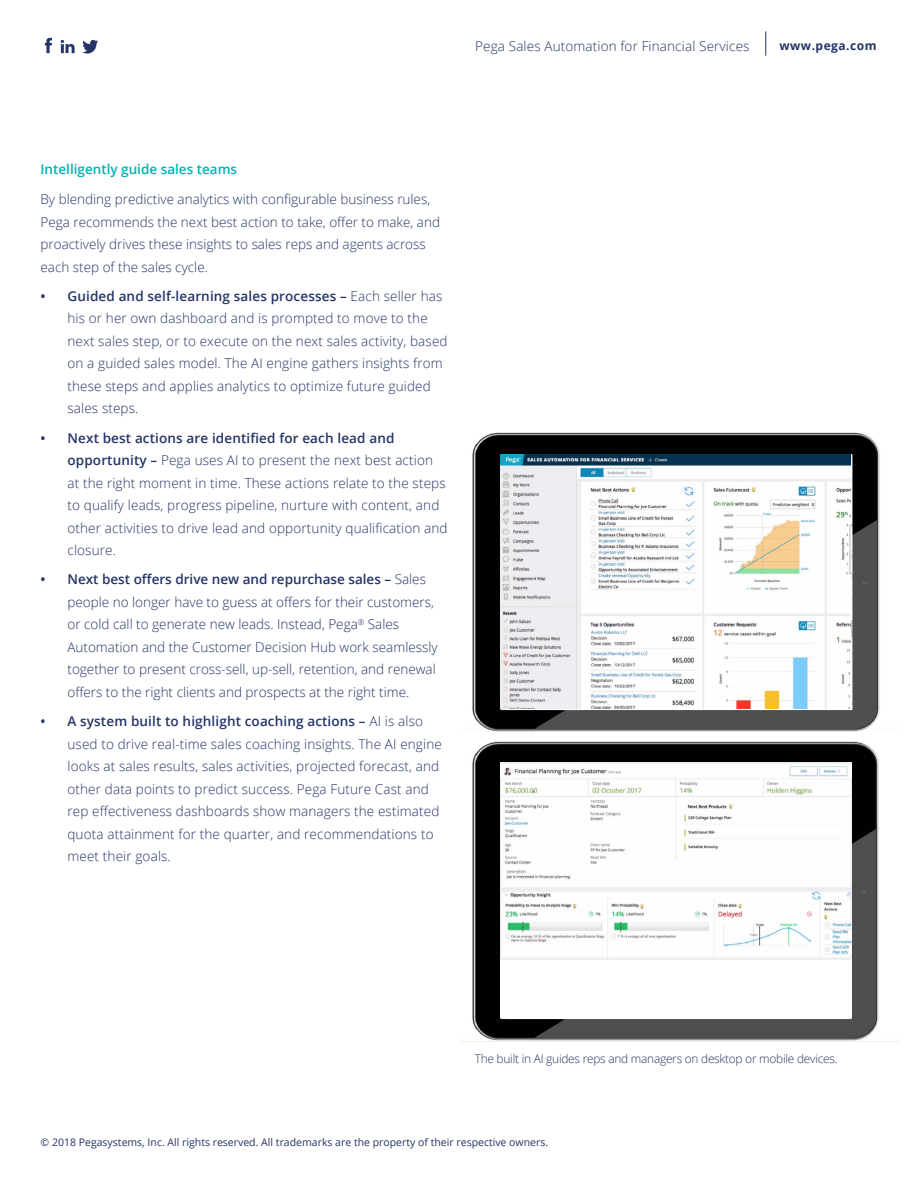
<style>
.page{position:relative;width:918px;height:1188px;background:#fff}
.page>*{position:absolute;margin:0;border:0;box-sizing:border-box;transform-origin:0 0}
.t1{font:300 13.5px/22.5px "Open Sans";letter-spacing:.01em;color:#243466}
.t2{font:600 13.5px "Open Sans";color:#00b2b4}
.t3{font:700 12px "Open Sans";letter-spacing:.04em;color:#243466}
.t4{font:300 11.85px "Open Sans";letter-spacing:-.02em;color:#243466}
.t5{font:10.5px "Open Sans";color:#243466}
.s1{font-weight:600}
</style>
<div class="page">
<svg style="left:765px;top:31px;width:1px;height:25px"></svg>
<svg style="left:82px;top:40px;width:16px;height:14px"></svg>
<svg style="left:61px;top:40px;width:14px;height:13px"></svg>
<svg style="left:45px;top:38px;width:7px;height:15px"></svg>
<img style="left:472px;top:432px;width:408px;height:300px">
<img style="left:501px;top:454px;width:350px;height:255px">
<img style="left:472px;top:741px;width:407px;height:300px">
<div style="left:501px;top:762px;width:351px;height:256px;background:#fff"></div>
<img style="left:501px;top:762px;width:351px;height:198px">
<p class="t1" style="left:475px;top:34px;width:276px">Pega Sales Automation for Financial Services</p>
<p class="t3" style="left:779px;top:37px;width:99px">www.pega.com</p>
<p class="t2" style="left:40px;top:160px;width:198px">Intelligently guide sales teams</p>
<p class="t1" style="left:40px;top:188px;width:401px">By blending predictive analytics with configurable business rules, Pega recommends the next best action to take, offer to make, and proactively drives these insights to sales reps and agents across each step of the sales cycle.</p>
<p class="t1" style="left:68px;top:284px;width:382px;text-indent:-27px"><span class="s1">• Guided and self-learning sales processes –</span> Each seller has his or her own dashboard and is prompted to move to the next sales step, or to execute on the next sales activity, based on a guided sales model. The AI engine gathers insights from these steps and applies analytics to optimize future guided sales steps.</p>
<p class="t1" style="left:68px;top:426px;width:382px;text-indent:-27px"><span class="s1">• Next best actions are identified for each lead and opportunity –</span> Pega uses AI to present the next best action at the right moment in time. These actions relate to the steps to qualify leads, progress pipeline, nurture with content, and other activities to drive lead and opportunity qualification and closure.</p>
<p class="t1" style="left:67px;top:568px;width:372px;text-indent:-27px"><span class="s1">• Next best offers drive new and repurchase sales –</span> Sales people no longer have to guess at offers for their customers, or cold call to generate new leads. Instead, Pega<sup>®</sup> Sales Automation and the Customer Decision Hub work seamlessly together to present cross-sell, up-sell, retention, and renewal offers to the right clients and prospects at the right time.</p>
<p class="t1" style="left:67px;top:710px;width:376px;text-indent:-27px"><span class="s1">• A system built to highlight coaching actions –</span> AI is also used to drive real-time sales coaching insights. The AI engine looks at sales results, sales activities, projected forecast, and other data points to predict success. Pega Future Cast and rep effectiveness dashboards show managers the estimated quota attainment for the quarter, and recommendations to meet their goals.</p>
<p class="t4" style="left:475px;top:1051px;width:364px">The built in AI guides reps and managers on desktop or mobile devices.</p>
<p class="t5" style="left:41px;top:1135px;width:509px">© 2018 Pegasystems, Inc. All rights reserved. All trademarks are the property of their respective owners.</p>
</div>
